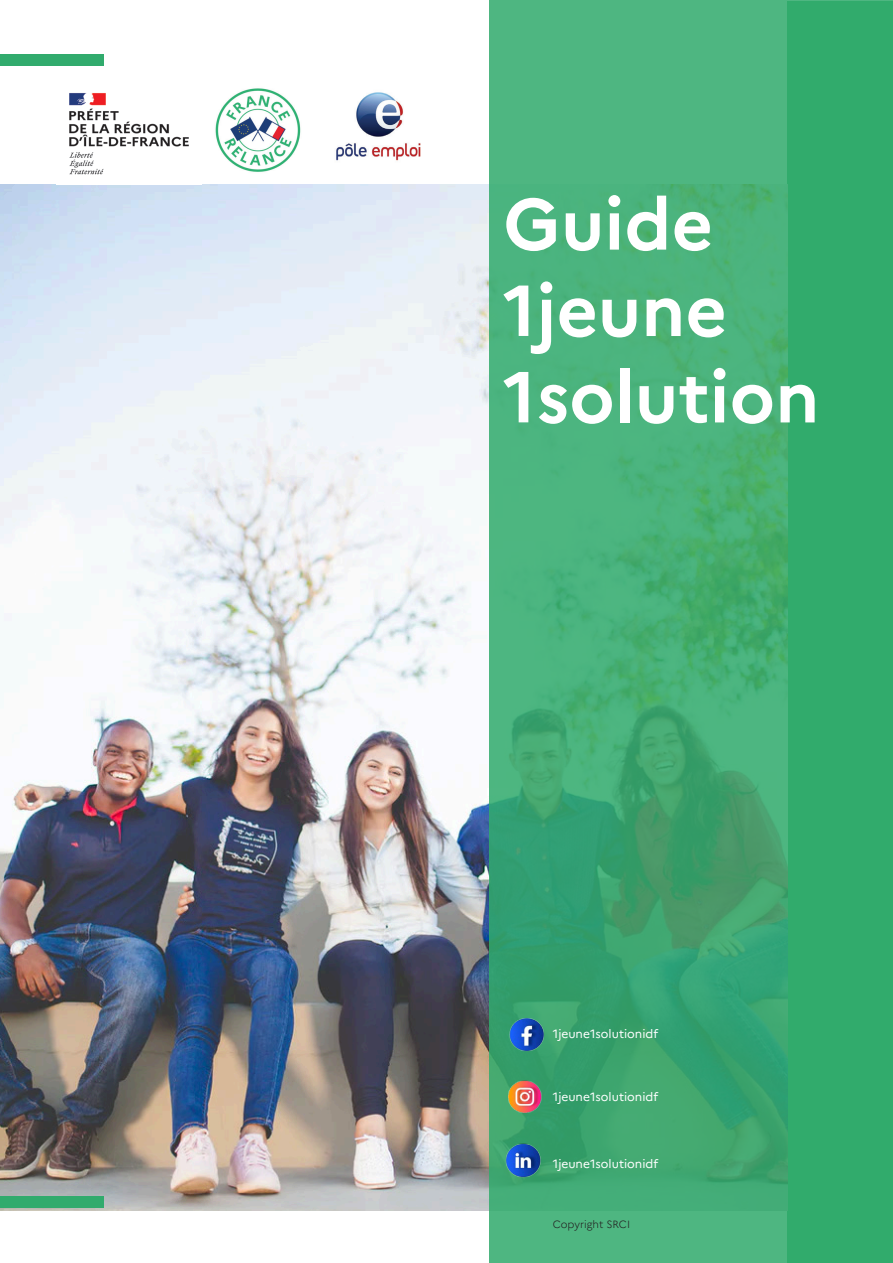
<style>
.page{position:relative;width:893px;height:1263px;background:#fff}
.page>*{position:absolute;margin:0;border:0;box-sizing:border-box;transform-origin:0 0}
.t1{font:700 72px "Marianne";color:#fff}
.t2{font:12px "Marianne";color:#fff}
.t3{font:300 10.5px "Marianne";color:#231f20}
</style>
<div class="page">
<img style="left:0;top:185px;width:489px;height:1026px">
<svg style="left:489px;top:0;width:404px;height:1263px;background:#40ac74"></svg>
<div style="left:0;top:1196px;width:103px;height:12px;background:#31ab6d"></div>
<div style="left:0;top:54px;width:103px;height:12px;background:#31ab6d"></div>
<img style="left:215px;top:88px;width:86px;height:84px">
<img style="left:336px;top:92px;width:85px;height:69px">
<img style="left:69px;top:93px;width:120px;height:82px">
<img style="left:499px;top:1011px;width:55px;height:48px">
<img style="left:500px;top:1071px;width:50px;height:45px">
<img style="left:500px;top:1135px;width:48px;height:49px">
<p class="t1" style="left:503px;top:180px;width:212px">Guide</p>
<p class="t1" style="left:503px;top:266px;width:225px">1jeune</p>
<p class="t1" style="left:503px;top:353px;width:318px">1solution</p>
<p class="t2" style="left:553px;top:1026px;width:107px">1jeune1solutionidf</p>
<p class="t2" style="left:553px;top:1089px;width:107px">1jeune1solutionidf</p>
<p class="t2" style="left:553px;top:1156px;width:107px">1jeune1solutionidf</p>
<p class="t3" style="left:553px;top:1217px;width:79px">Copyright SRCI</p>
</div>
